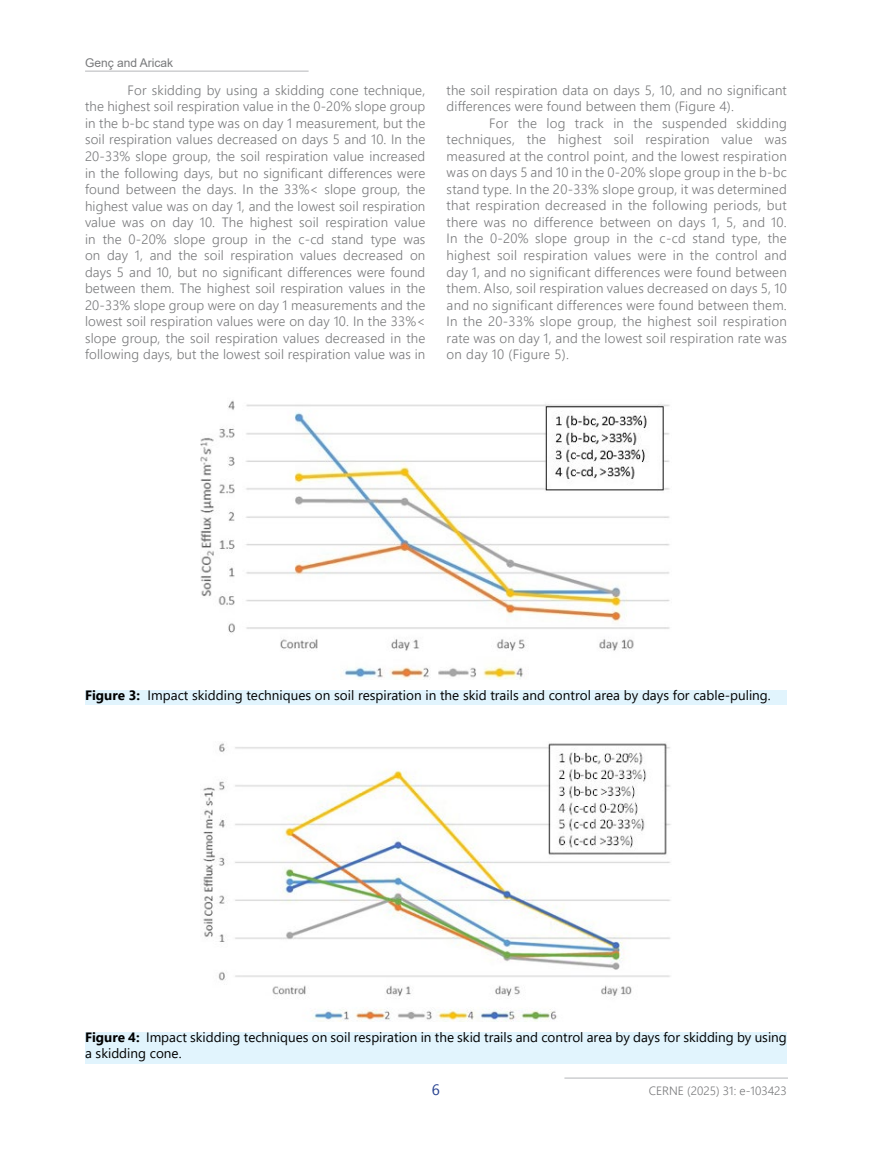
<style>
.page{position:relative;width:872px;height:1149px;background:#fff}
.page>*{position:absolute;margin:0;border:0;box-sizing:border-box;transform-origin:0 0}
.t1{font:15px "Nirmala UI";color:#25408f}
.t2{font:300 13.5px/16.5px "Segoe UI";letter-spacing:.01em;color:#78797b;text-align:justify}
.t3{font:13.5px/16.5px "Segoe UI";color:#000}
.t4{font:300 12px "Nirmala UI";color:#78797b}
.t5{font:12px "Arial";color:#78797b}
.s1{font-weight:700}
</style>
<div class="page">
<hr style="left:85px;top:71px;width:223px;height:1px;background:#bdbfc1">
<hr style="left:564px;top:1077px;width:224px;height:1px;background:#bdbfc1">
<div style="left:85px;top:1031px;width:702px;height:32px;background:#e1f4fd"></div>
<div style="left:85px;top:690px;width:702px;height:14px;background:#e1f4fd"></div>
<img style="left:200px;top:400px;width:470px;height:279px">
<img style="left:203px;top:743px;width:468px;height:277px">
<p class="t5" style="left:85px;top:54px;width:90px">Genç and Aricak</p>
<p class="t2" style="left:85px;top:81px;width:342px;text-indent:43px">For skidding by using a skidding cone technique, the highest soil respiration value in the 0-20% slope group in the b-bc stand type was on day 1 measurement, but the soil respiration values decreased on days 5 and 10. In the 20-33% slope group, the soil respiration value increased in the following days, but no significant differences were found between the days. In the 33%&lt; slope group, the highest value was on day 1, and the lowest soil respiration value was on day 10. The highest soil respiration value in the 0-20% slope group in the c-cd stand type was on day 1, and the soil respiration values decreased on days 5 and 10, but no significant differences were found between them. The highest soil respiration values in the 20-33% slope group were on day 1 measurements and the lowest soil respiration values were on day 10. In the 33%&lt; slope group, the soil respiration values decreased in the following days, but the lowest soil respiration value was in</p>
<p class="t2" style="left:446px;top:80px;width:342px">the soil respiration data on days 5, 10, and no significant differences were found between them (Figure 4).</p>
<p class="t2" style="left:446px;top:113px;width:342px;text-indent:43px">For the log track in the suspended skidding techniques, the highest soil respiration value was measured at the control point, and the lowest respiration was on days 5 and 10 in the 0-20% slope group in the b-bc stand type. In the 20-33% slope group, it was determined that respiration decreased in the following periods, but there was no difference between on days 1, 5, and 10.<br>In the 0-20% slope group in the c-cd stand type, the highest soil respiration values were in the control and day 1, and no significant differences were found between them. Also, soil respiration values decreased on days 5, 10 and no significant differences were found between them.<br>In the 20-33% slope group, the highest soil respiration rate was on day 1, and the lowest soil respiration rate was on day 10 (Figure 5).</p>
<p class="t3" style="left:85px;top:685px;width:687px"><span class="s1">Figure 3:</span> Impact skidding techniques on soil respiration in the skid trails and control area by days for cable-puling.</p>
<p class="t3" style="left:85px;top:1027px;width:703px"><span class="s1">Figure 4:</span> Impact skidding techniques on soil respiration in the skid trails and control area by days for skidding by using a skidding cone.</p>
<p class="t1" style="left:432px;top:1077px;width:10px">6</p>
<p class="t4" style="left:649px;top:1080px;width:140px">CERNE (2025) 31: e-103423</p>
</div>
